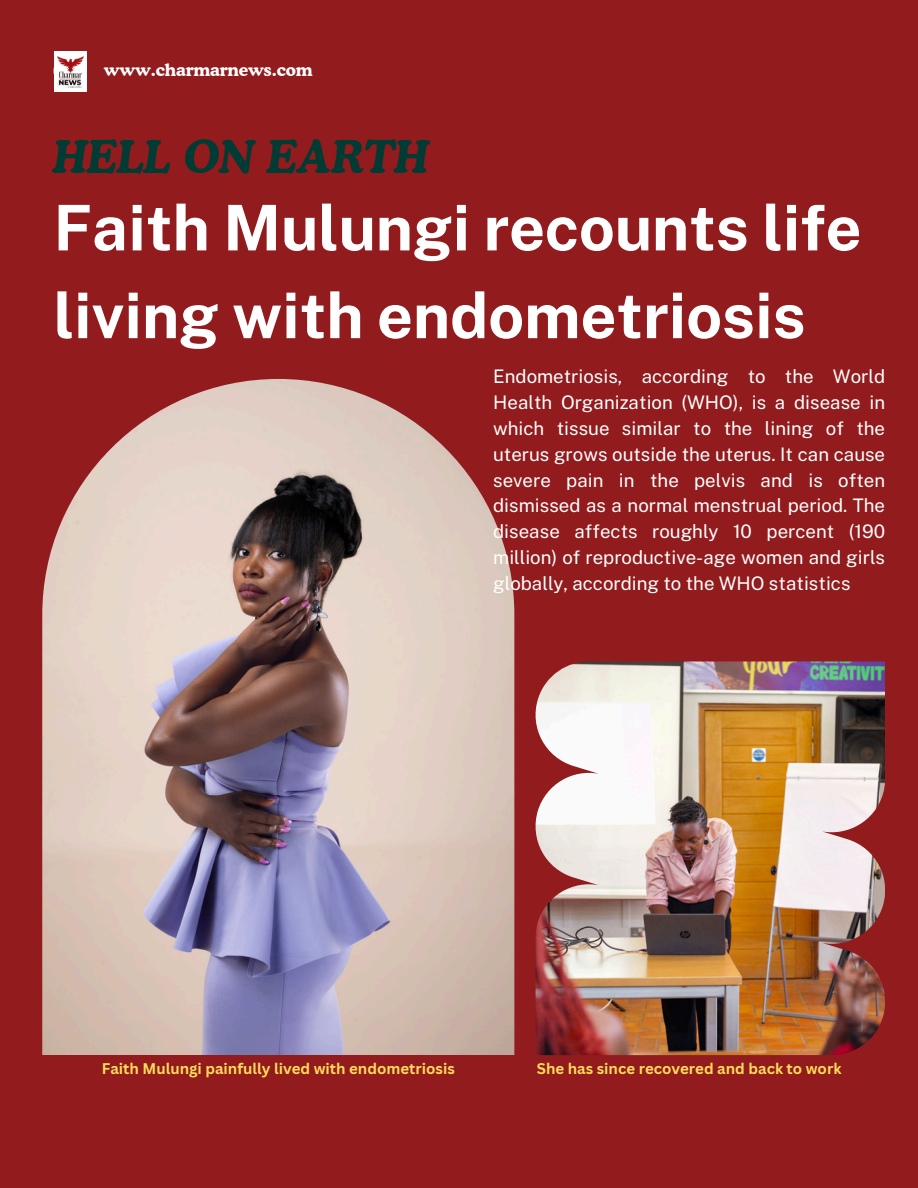
<style>
.page{position:relative;width:918px;height:1188px;background:#921b1d}
.page>*{position:absolute;margin:0;border:0;box-sizing:border-box;transform-origin:0 0}
.t1{font:700 63px/87.8px "Public Sans";color:#fff}
.t2{font:italic 700 45px "Cooper BT";color:#003b34}
.t3{font:18.75px/25.8px "Public Sans";color:#fff;text-align:justify}
.t4{font:700 17.25px "Cooper BT";color:#fff}
.t5{font:700 15px "Canva Sans";color:#ffde59}
</style>
<div class="page">
<img style="left:42px;top:379px;width:472px;height:676px">
<img style="left:536px;top:661px;width:349px;height:394px">
<img style="left:54px;top:51px;width:33px;height:41px">
<p class="t4" style="left:104px;top:59px;width:210px">www.charmarnews.com</p>
<h3 class="t2" style="left:54px;top:130px;width:377px">HELL ON EARTH</h3>
<h2 class="t1" style="left:54px;top:184px;width:809px">Faith Mulungi recounts life living with endometriosis</h2>
<h1 class="t3" style="left:493px;top:363px;width:393px">Endometriosis, according to the World Health Organization (WHO), is a disease in which tissue similar to the lining of the uterus grows outside the uterus. It can cause severe pain in the pelvis and is often dismissed as a normal menstrual period. The disease affects roughly 10 percent (190 million) of reproductive-age women and girls globally, according to the WHO statistics</h1>
<h4 class="t5" style="left:102px;top:1058px;width:355px">Faith Mulungi painfully lived with endometriosis</h4>
<p class="t5" style="left:537px;top:1058px;width:306px">She has since recovered and back to work</p>
</div>
